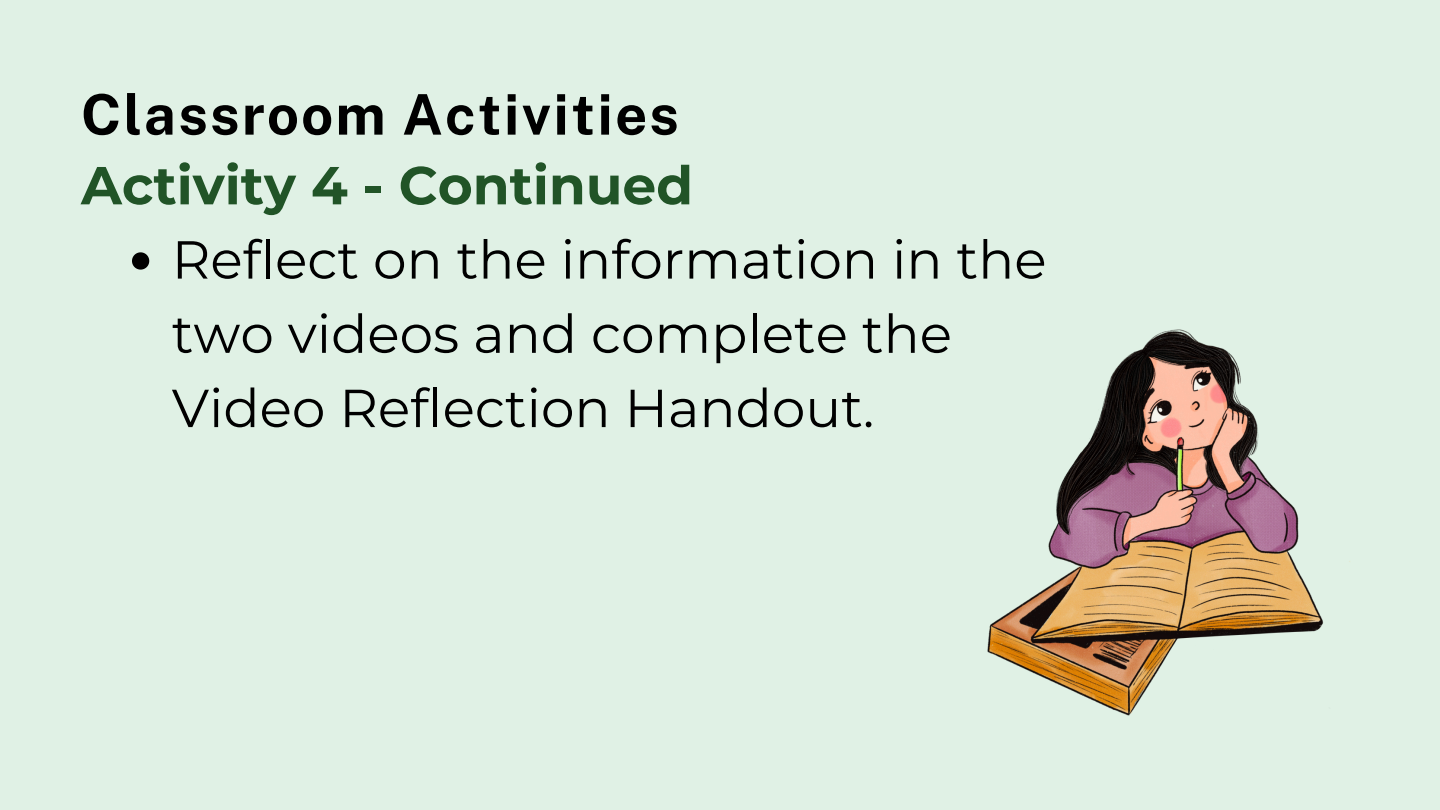
<style>
.page{position:relative;width:1440px;height:810px;background:#e0f1e5}
.page>*{position:absolute;margin:0;border:0;box-sizing:border-box;transform-origin:0 0}
.t1{font:700 56px "Public Sans";letter-spacing:.04em;color:#000}
.t2{font:53.4px/74.2px "Montserrat";color:#000}
.t3{font:700 53.4px "Montserrat";color:#215427}
</style>
<div class="page">
<svg style="left:132px;top:252px;width:17px;height:18px"></svg>
<img style="left:988px;top:329px;width:362px;height:386px">
<p class="t1" style="left:81px;top:81px;width:599px">Classroom Activities</p>
<h1 class="t3" style="left:81px;top:153px;width:614px">Activity 4 - Continued</h1>
<h1 class="t2" style="left:172px;top:222px;width:876px">Reflect on the information in the two videos and complete the<br>Video Reflection Handout.</h1>
</div>
